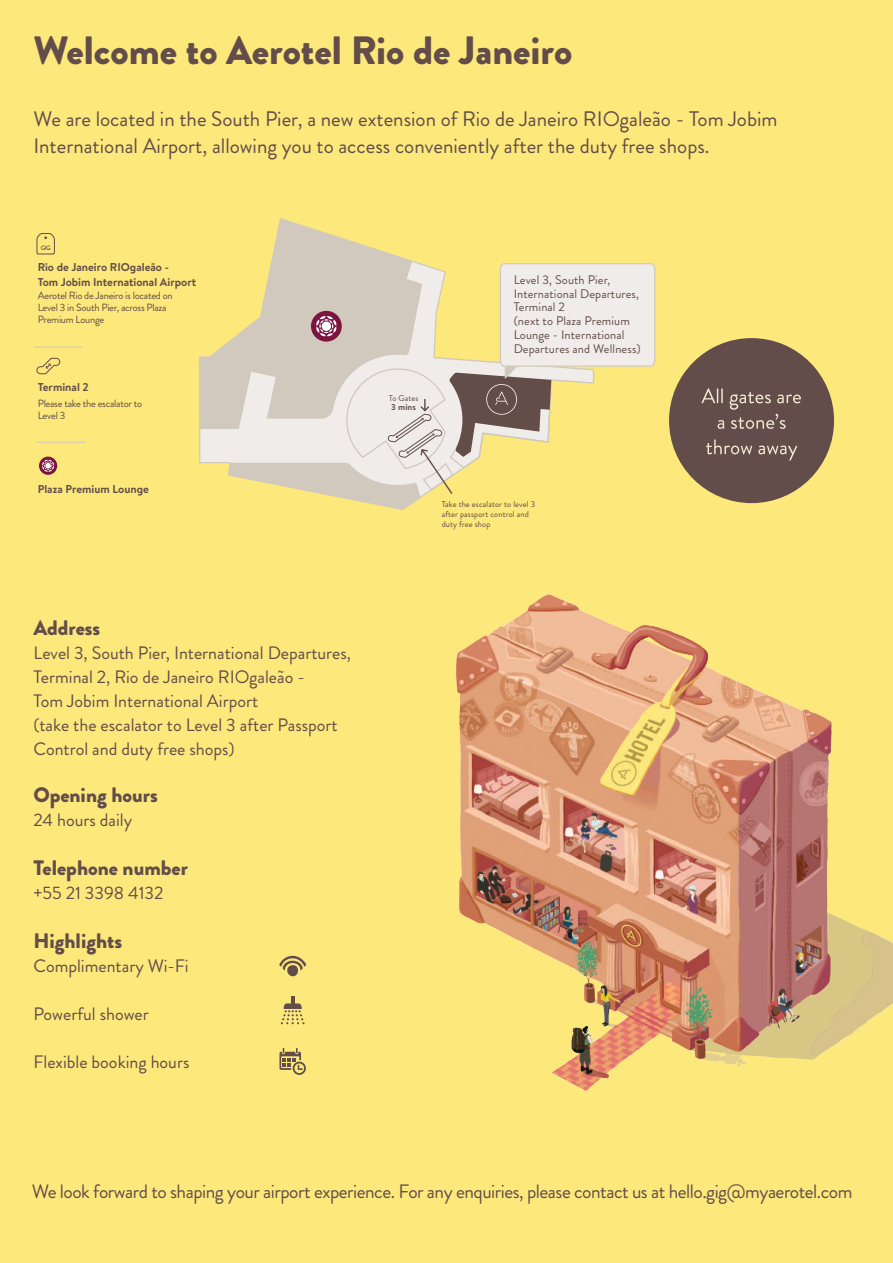
<style>
.page{position:relative;width:893px;height:1263px;background:#fce87b}
.page>*{position:absolute;margin:0;border:0;box-sizing:border-box;transform-origin:0 0}
.t1{font:900 39.45px "Brandon Grotesque";color:#624d4a}
.t2{font:21px/27px "Brandon Grotesque";color:#624d4a}
.t3{font:900 21px "Brandon Grotesque";color:#624d4a}
.t4{font:19.35px "Brandon Grotesque";letter-spacing:-.025em;color:#624d4a}
.t5{font:18px/24px "Brandon Grotesque";color:#624d4a}
.t6{font:12.45px/13.8px "Brandon Grotesque";letter-spacing:.01em;color:#624d49}
.t7{font:700 11.4px/15.1px "Brandon Text";color:#624d4a}
.t8{font:10.5px/12px "Brandon Grotesque";letter-spacing:-.025em;color:#624d4a}
.t9{font:8.55px/10.2px "Brandon Grotesque";letter-spacing:.01em;color:#624d49}
.t10{font:700 8.55px "Brandon Text";color:#624d49}
.t11{font:500 6.3px "Brandon Text";color:#624d4a}
</style>
<div class="page">
<img style="left:455px;top:594px;width:438px;height:496px">
<svg style="left:279px;top:955px;width:27px;height:22px"></svg>
<svg style="left:281px;top:996px;width:24px;height:28px"></svg>
<svg style="left:279px;top:1048px;width:27px;height:27px"></svg>
<div style="left:669px;top:338px;width:165px;height:165px;background:#624d4a;border-radius:50%"></div>
<svg style="left:701px;top:388px;width:22px;height:15px"></svg>
<svg style="left:718px;top:420px;width:6px;height:9px"></svg>
<svg style="left:730px;top:392px;width:71px;height:37px"></svg>
<svg style="left:706px;top:439px;width:46px;height:15px"></svg>
<svg style="left:758px;top:446px;width:39px;height:14px"></svg>
<svg style="left:36px;top:233px;width:19px;height:22px"></svg>
<hr style="left:34px;top:347px;width:48px;height:1px;background:#d1c9bd">
<svg style="left:36px;top:358px;width:24px;height:16px"></svg>
<hr style="left:37px;top:442px;width:48px;height:1px;background:#d1c9bd">
<svg style="left:39px;top:457px;width:18px;height:18px"></svg>
<svg style="left:42px;top:460px;width:12px;height:12px"></svg>
<svg style="left:199px;top:218px;width:205px;height:292px"></svg>
<svg style="left:200px;top:219px;width:216px;height:210px"></svg>
<svg style="left:229px;top:262px;width:427px;height:247px"></svg>
<h1 class="t1" style="left:34px;top:22px;width:540px">Welcome to Aerotel Rio de Janeiro</h1>
<p class="t2" style="left:34px;top:106px;width:745px">We are located in the South Pier, a new extension of Rio de Janeiro RIOgaleão - Tom Jobim<br>International Airport, allowing you to access conveniently after the duty free shops.</p>
<p class="t11" style="left:41px;top:244px;width:11px">GIG</p>
<p class="t7" style="left:38px;top:260px;width:160px">Rio de Janeiro RIOgaleão -<br>Tom Jobim International Airport</p>
<p class="t8" style="left:38px;top:290px;width:137px">Aerotel Rio de Janeiro is located on<br>Level 3 in South Pier, across Plaza<br>Premium Lounge</p>
<p class="t7" style="left:38px;top:379px;width:53px">Terminal 2</p>
<p class="t8" style="left:38px;top:398px;width:106px">Please take the escalator to<br>Level 3</p>
<p class="t7" style="left:38px;top:481px;width:113px">Plaza Premium Lounge</p>
<p class="t3" style="left:34px;top:613px;width:68px">Address</p>
<p class="t5" style="left:34px;top:641px;width:319px">Level 3, South Pier, International Departures, Terminal 2, Rio de Janeiro RIOgaleão -<br>Tom Jobim International Airport<br>(take the escalator to Level 3 after Passport Control and duty free shops)</p>
<p class="t3" style="left:34px;top:780px;width:126px">Opening hours</p>
<p class="t5" style="left:34px;top:808px;width:100px">24 hours daily</p>
<p class="t3" style="left:34px;top:853px;width:156px">Telephone number</p>
<p class="t5" style="left:34px;top:881px;width:131px">+55 21 3398 4132</p>
<p class="t3" style="left:34px;top:926px;width:90px">Highlights</p>
<p class="t5" style="left:34px;top:954px;width:156px">Complimentary Wi-Fi</p>
<p class="t5" style="left:34px;top:1002px;width:117px">Powerful shower</p>
<p class="t5" style="left:34px;top:1050px;width:157px">Flexible booking hours</p>
<p class="t9" style="left:389px;top:393px;width:31px">To Gates</p>
<p class="t10" style="left:391px;top:401px;width:26px">3 mins</p>
<p class="t6" style="left:514px;top:273px;width:129px">Level 3, South Pier,<br>International Departures,<br>Terminal 2<br>(next to Plaza Premium<br>Lounge - International<br>Departures and Wellness)</p>
<p class="t9" style="left:442px;top:499px;width:95px">Take the escalator to level 3 after passport control and duty free shop</p>
<p class="t4" style="left:32px;top:1178px;width:822px">We look forward to shaping your airport experience. For any enquiries, please contact us at hello.gig@myaerotel.com</p>
</div>
